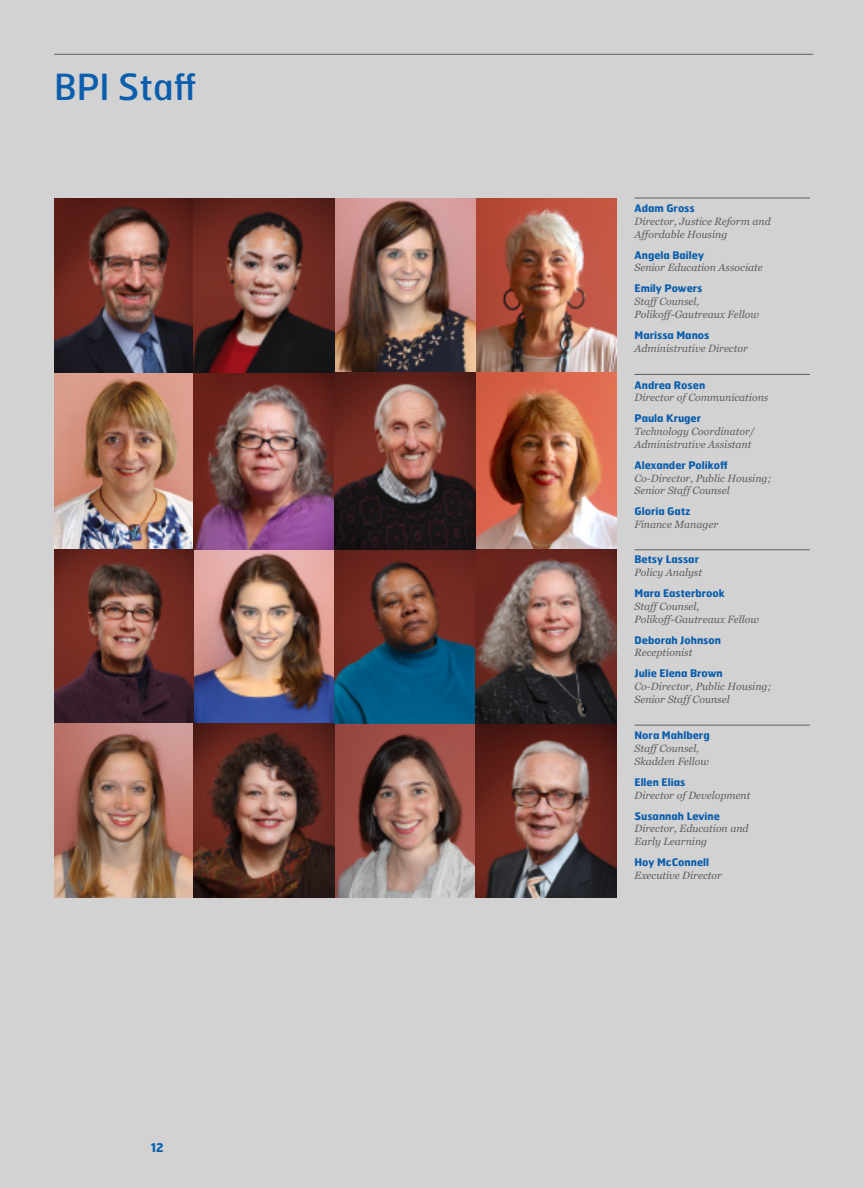
<style>
.page{position:relative;width:864px;height:1188px;background:#d3d2d2}
.page>*{position:absolute;margin:0;border:0;box-sizing:border-box;transform-origin:0 0}
.t1{font:36px "Hermes FB";color:#0a5ead}
.t2{font:700 12px "Hermes FB";color:#0a5ead}
.t3{font:italic 10.5px/12.8px "Georgia";color:#5f5f62}
.t4{font:700 10.5px "Hermes FB";color:#0a5ead}
</style>
<div class="page">
<img style="left:54px;top:198px;width:563px;height:700px">
<svg style="left:194px;top:198px;width:141px;height:176px"></svg>
<img style="left:195px;top:549px;width:140px;height:174px">
<svg style="left:194px;top:723px;width:141px;height:174px"></svg>
<img style="left:476px;top:373px;width:141px;height:176px">
<hr style="left:54px;top:54px;width:759px;height:1px;background:#5f5f62">
<hr style="left:635px;top:374px;width:175px;height:1px;background:#5f5f62">
<hr style="left:634px;top:198px;width:176px;height:1px;background:#5f5f62">
<hr style="left:634px;top:549px;width:176px;height:1px;background:#5f5f62">
<hr style="left:634px;top:725px;width:176px;height:1px;background:#5f5f62">
<h1 class="t1" style="left:54px;top:66px;width:144px">BPI Staff</h1>
<p class="t2" style="left:151px;top:1141px;width:15px">12</p>
<p class="t4" style="left:634px;top:202px;width:62px">Adam Gross</p>
<p class="t3" style="left:634px;top:215px;width:138px">Director, Justice Reform and<br>Affordable Housing</p>
<p class="t4" style="left:634px;top:249px;width:71px">Angela Bailey</p>
<p class="t3" style="left:634px;top:261px;width:130px">Senior Education Associate</p>
<p class="t4" style="left:634px;top:283px;width:70px">Emily Powers</p>
<p class="t3" style="left:634px;top:295px;width:126px">Staff Counsel,<br>Polikoff-Gautreaux Fellow</p>
<p class="t4" style="left:634px;top:329px;width:77px">Marissa Manos</p>
<p class="t3" style="left:634px;top:342px;width:115px">Administrative Director</p>
<p class="t4" style="left:634px;top:379px;width:72px">Andrea Rosen</p>
<p class="t3" style="left:635px;top:391px;width:135px">Director of Communications</p>
<p class="t4" style="left:634px;top:413px;width:68px">Paula Kruger</p>
<p class="t3" style="left:634px;top:425px;width:122px">Technology Coordinator/<br>Administrative Assistant</p>
<p class="t4" style="left:634px;top:459px;width:95px">Alexander Polikoff</p>
<p class="t3" style="left:634px;top:472px;width:139px">Co-Director, Public Housing;<br>Senior Staff Counsel</p>
<p class="t4" style="left:634px;top:506px;width:58px">Gloria Gatz</p>
<p class="t3" style="left:634px;top:518px;width:85px">Finance Manager</p>
<p class="t4" style="left:634px;top:554px;width:66px">Betsy Lassar</p>
<p class="t3" style="left:634px;top:566px;width:69px">Policy Analyst</p>
<p class="t4" style="left:634px;top:587px;width:92px">Mara Easterbrook</p>
<p class="t3" style="left:634px;top:600px;width:126px">Staff Counsel,<br>Polikoff-Gautreaux Fellow</p>
<p class="t4" style="left:634px;top:634px;width:88px">Deborah Johnson</p>
<p class="t3" style="left:634px;top:646px;width:59px">Receptionist</p>
<p class="t4" style="left:634px;top:668px;width:90px">Julie Elena Brown</p>
<p class="t3" style="left:634px;top:680px;width:139px">Co-Director, Public Housing;<br>Senior Staff Counsel</p>
<p class="t4" style="left:634px;top:730px;width:77px">Nora Mahlberg</p>
<p class="t3" style="left:634px;top:742px;width:76px">Staff Counsel,<br>Skadden Fellow</p>
<p class="t4" style="left:634px;top:776px;width:52px">Ellen Elias</p>
<p class="t3" style="left:634px;top:789px;width:117px">Director ofDevelopment</p>
<p class="t4" style="left:634px;top:810px;width:87px">Susannah Levine</p>
<p class="t3" style="left:634px;top:822px;width:116px">Director, Education and<br>Early Learning</p>
<p class="t4" style="left:634px;top:856px;width:76px">Hoy McConnell</p>
<p class="t3" style="left:634px;top:869px;width:89px">Executive Director</p>
</div>
